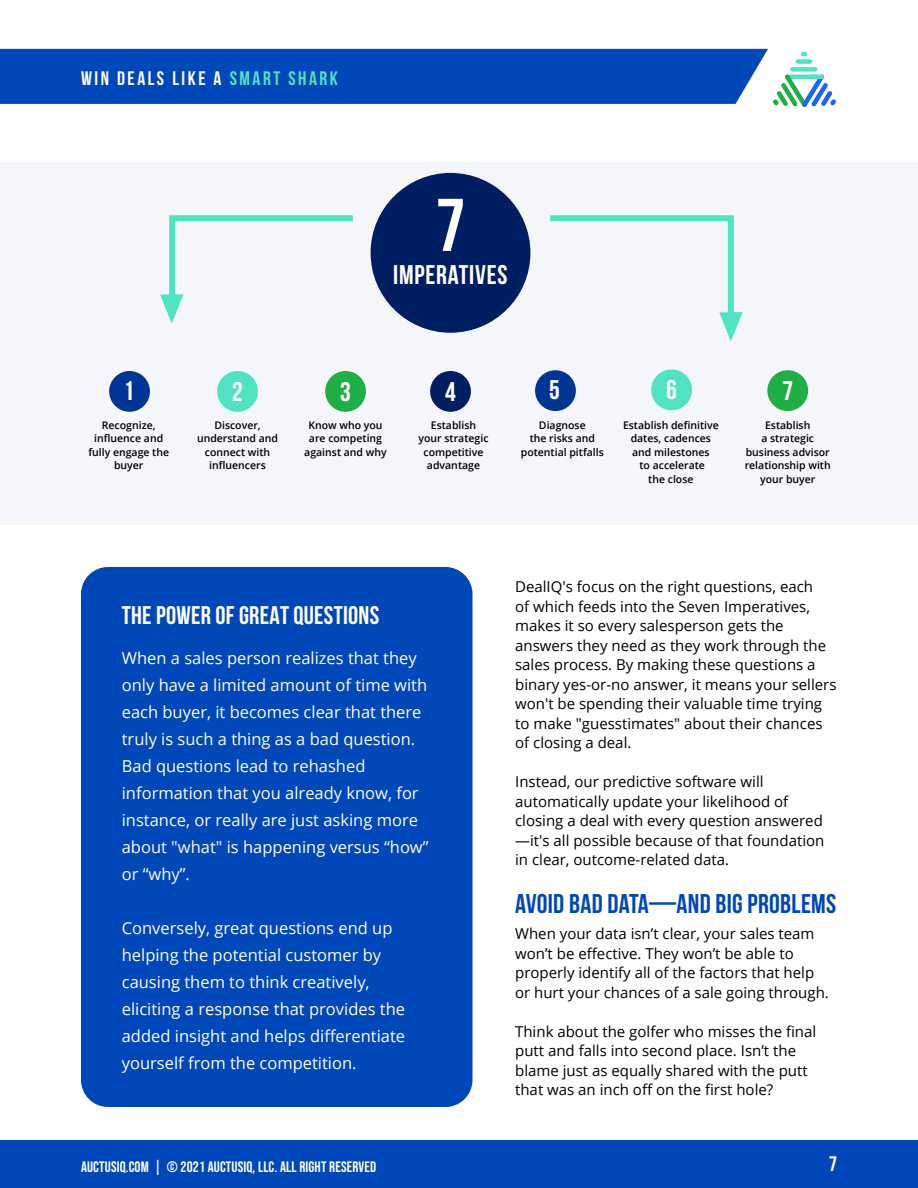
<style>
.page{position:relative;width:918px;height:1188px;background:#fff}
.page>*{position:absolute;margin:0;border:0;box-sizing:border-box;transform-origin:0 0}
.t1{font:700 74.4px "Bebas Neue";color:#fff}
.t2{font:700 27.15px "Bebas Neue";letter-spacing:.01em;color:#0047ba}
.t3{font:700 27px "Bebas Neue";letter-spacing:.03em;color:#fff}
.t4{font:700 25.5px "Bebas Neue";letter-spacing:.01em;color:#fff}
.t5{font:700 21px "Bebas Neue";color:#fff}
.t6{font:700 19.5px "Bebas Neue";letter-spacing:.13em;color:#fff}
.t7{font:16.5px/27px "Open Sans";color:#fff}
.t8{font:15px/19.5px "Open Sans";color:#000}
.t9{font:15px "Bebas Neue";letter-spacing:.01em;color:#fff}
.t10{font:600 10.5px/13.5px "Open Sans";color:#000;text-align:center}
.s1{color:#50e3c2}
</style>
<div class="page">
<div style="left:0;top:1140px;width:918px;height:48px;background:#0047ba"></div>
<svg style="left:0;top:49px;width:836px;height:58px;background:#2060c2"></svg>
<div style="left:81px;top:567px;width:391px;height:540px;background:#0047ba;border-radius:27px"></div>
<div style="left:109px;top:371px;width:41px;height:41px;background:#003595;border-radius:50%"></div>
<div style="left:217px;top:371px;width:41px;height:41px;background:#50e3c2;border-radius:50%"></div>
<div style="left:325px;top:371px;width:41px;height:41px;background:#20af46;border-radius:50%"></div>
<div style="left:430px;top:371px;width:41px;height:41px;background:#001e62;border-radius:50%"></div>
<div style="left:535px;top:370px;width:41px;height:41px;background:#003595;border-radius:50%"></div>
<div style="left:651px;top:369px;width:41px;height:41px;background:#50e3c2;border-radius:50%"></div>
<div style="left:767px;top:370px;width:41px;height:41px;background:#20af46;border-radius:50%"></div>
<div style="left:371px;top:173px;width:159px;height:160px;background:#001e62;border-radius:50%"></div>
<svg style="left:550px;top:215px;width:193px;height:126px"></svg>
<svg style="left:160px;top:215px;width:193px;height:108px"></svg>
<h3 class="t6" style="left:81px;top:67px;width:259px">WIN DEALS LIKE A <span class="s1">SMART SHARK</span></h3>
<h1 class="t1" style="left:436px;top:184px;width:31px">7</h1>
<h3 class="t3" style="left:393px;top:260px;width:116px">IMPERATIVES</h3>
<h3 class="t3" style="left:123px;top:376px;width:12px">1</h3>
<h3 class="t3" style="left:232px;top:376px;width:12px">2</h3>
<h3 class="t3" style="left:340px;top:377px;width:12px">3</h3>
<h3 class="t3" style="left:445px;top:377px;width:12px">4</h3>
<h3 class="t3" style="left:549px;top:375px;width:12px">5</h3>
<h3 class="t3" style="left:666px;top:375px;width:12px">6</h3>
<h3 class="t3" style="left:782px;top:376px;width:12px">7</h3>
<p class="t10" style="left:88px;top:418px;width:82px">Recognize, influence and fully engage the buyer</p>
<p class="t10" style="left:197px;top:418px;width:83px">Discover, understand and connect with influencers</p>
<p class="t10" style="left:304px;top:418px;width:84px">Know who you are competing against and why</p>
<p class="t10" style="left:419px;top:418px;width:71px">Establish your strategic competitive advantage</p>
<p class="t10" style="left:521px;top:418px;width:85px">Diagnose<br>the risks and potential pitfalls</p>
<p class="t10" style="left:623px;top:418px;width:97px">Establish definitive dates, cadences and milestones<br>to accelerate<br>the close</p>
<p class="t10" style="left:745px;top:418px;width:88px">Establish<br>a strategic business advisor relationship with your buyer</p>
<h3 class="t4" style="left:122px;top:601px;width:259px">THE POWER OF GREAT QUESTIONS</h3>
<p class="t7" style="left:122px;top:644px;width:308px">When a sales person realizes that they only have a limited amount of time with each buyer, it becomes clear that there truly is such a thing as a bad question.<br>Bad questions lead to rehashed information that you already know, for instance, or really are just asking more about "what" is happening versus “how” or “why”.</p>
<p class="t7" style="left:122px;top:914px;width:285px">Conversely, great questions end up helping the potential customer by causing them to think creatively, eliciting a response that provides the added insight and helps differentiate yourself from the competition.</p>
<p class="t8" style="left:515px;top:576px;width:323px">DealIQ's focus on the right questions, each<br>of which feeds into the Seven Imperatives, makes it so every salesperson gets the answers they need as they work through the sales process. By making these questions a binary yes-or-no answer, it means your sellers won't be spending their valuable time trying to make "guesstimates" about their chances of closing a deal.</p>
<p class="t8" style="left:515px;top:771px;width:311px">Instead, our predictive software will automatically update your likelihood of closing a deal with every question answered —it's all possible because of that foundation in clear, outcome-related data.</p>
<h2 class="t2" style="left:515px;top:889px;width:323px">AVOID BAD DATA—AND BIG PROBLEMS</h2>
<p class="t8" style="left:515px;top:924px;width:315px">When your data isn’t clear, your sales team won’t be effective. They won’t be able to properly identify all of the factors that help or hurt your chances of a sale going through.</p>
<p class="t8" style="left:515px;top:1021px;width:303px">Think about the golfer who misses the final putt and falls into second place. Isn’t the blame just as equally shared with the putt that was an inch off on the first hole?</p>
<p class="t9" style="left:81px;top:1158px;width:297px">AUCTUSIQ.COM | © 2021 AUCTUSIQ, LLC. ALL RIGHT RESERVED</p>
<h3 class="t5" style="left:829px;top:1152px;width:10px">7</h3>
</div>
